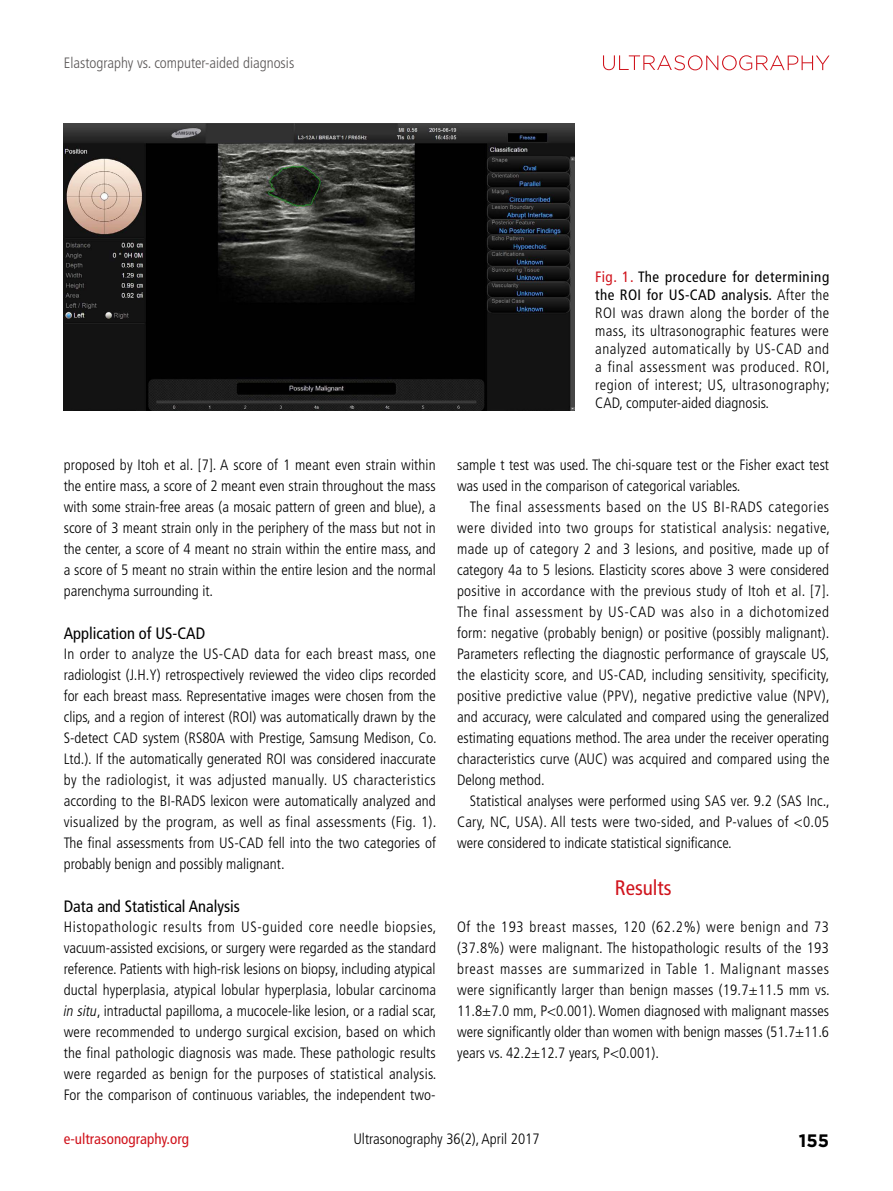
<style>
.page{position:relative;width:893px;height:1191px;background:#fff}
.page>*{position:absolute;margin:0;border:0;box-sizing:border-box;transform-origin:0 0}
.t1{font:condensed 21px "Frutiger LT Std";color:#d0131c}
.t2{font:700 18px "Gotham";color:#000}
.t3{font:condensed 16.5px "Frutiger LT Std";color:#000}
.t4{font:300 condensed 15px/21px "Frutiger LT Std";color:#000;text-align:justify}
.t5{font:300 condensed 15px "Frutiger LT Std";color:#5a5757}
.t6{font:condensed 15px "Frutiger LT Std";color:#d0131c}
.s1{font-style:italic}
.s2{font-weight:400;color:#d0131c}
.s3{font-weight:400}
</style>
<div class="page">
<svg style="left:603px;top:55px;width:226px;height:15px"></svg>
<img style="left:64px;top:123px;width:510px;height:287px">
<p class="t5" style="left:64px;top:54px;width:232px">Elastography vs. computer-aided diagnosis</p>
<p class="t4" style="left:64px;top:454px;width:374px">proposed by Itoh et al. [7]. A score of 1 meant even strain within the entire mass, a score of 2 meant even strain throughout the mass with some strain-free areas (a mosaic pattern of green and blue), a score of 3 meant strain only in the periphery of the mass but not in the center, a score of 4 meant no strain within the entire mass, and a score of 5 meant no strain within the entire lesion and the normal parenchyma surrounding it.</p>
<p class="t3" style="left:64px;top:623px;width:143px">Application of US-CAD</p>
<p class="t4" style="left:64px;top:643px;width:374px">In order to analyze the US-CAD data for each breast mass, one radiologist (J.H.Y) retrospectively reviewed the video clips recorded for each breast mass. Representative images were chosen from the clips, and a region of interest (ROI) was automatically drawn by the S-detect CAD system (RS80A with Prestige, Samsung Medison, Co.<br>Ltd.). If the automatically generated ROI was considered inaccurate by the radiologist, it was adjusted manually. US characteristics according to the BI-RADS lexicon were automatically analyzed and visualized by the program, as well as final assessments (Fig. 1).<br>The final assessments from US-CAD fell into the two categories of probably benign and possibly malignant.</p>
<p class="t3" style="left:64px;top:896px;width:178px">Data and Statistical Analysis</p>
<p class="t4" style="left:63px;top:916px;width:375px">Histopathologic results from US-guided core needle biopsies, vacuum-assisted excisions, or surgery were regarded as the standard reference. Patients with high-risk lesions on biopsy, including atypical ductal hyperplasia, atypical lobular hyperplasia, lobular carcinoma <span class="s1">in situ</span>, intraductal papilloma, a mucocele-like lesion, or a radial scar, were recommended to undergo surgical excision, based on which the final pathologic diagnosis was made. These pathologic results were regarded as benign for the purposes of statistical analysis.<br>For the comparison of continuous variables, the independent two-</p>
<p class="t4" style="left:595px;top:268px;width:236px;line-height:18px"><span class="s2">Fig. 1.</span> <span class="s3">The procedure for determining the ROI for US-CAD analysis.</span> After the ROI was drawn along the border of the mass, its ultrasonographic features were analyzed automatically by US-CAD and a final assessment was produced. ROI, region of interest; US, ultrasonography; CAD, computer-aided diagnosis.</p>
<p class="t4" style="left:457px;top:454px;width:374px">sample t test was used. The chi-square test or the Fisher exact test was used in the comparison of categorical variables.</p>
<p class="t4" style="left:457px;top:496px;width:374px;text-indent:13px">The final assessments based on the US BI-RADS categories were divided into two groups for statistical analysis: negative, made up of category 2 and 3 lesions, and positive, made up of category 4a to 5 lesions. Elasticity scores above 3 were considered positive in accordance with the previous study of Itoh et al. [7].<br>The final assessment by US-CAD was also in a dichotomized form: negative (probably benign) or positive (possibly malignant).<br>Parameters reflecting the diagnostic performance of grayscale US, the elasticity score, and US-CAD, including sensitivity, specificity, positive predictive value (PPV), negative predictive value (NPV), and accuracy, were calculated and compared using the generalized estimating equations method. The area under the receiver operating characteristics curve (AUC) was acquired and compared using the Delong method.</p>
<p class="t4" style="left:457px;top:790px;width:374px;text-indent:13px">Statistical analyses were performed using SAS ver. 9.2 (SAS Inc., Cary, NC, USA). All tests were two-sided, and P-values of &lt;0.05 were considered to indicate statistical significance.</p>
<h1 class="t1" style="left:615px;top:875px;width:58px">Results</h1>
<p class="t4" style="left:457px;top:916px;width:374px">Of the 193 breast masses, 120 (62.2%) were benign and 73 (37.8%) were malignant. The histopathologic results of the 193 breast masses are summarized in Table 1. Malignant masses were significantly larger than benign masses (19.7±11.5 mm vs.<br>11.8±7.0 mm, P&lt;0.001). Women diagnosed with malignant masses were significantly older than women with benign masses (51.7±11.6 years vs. 42.2±12.7 years, P&lt;0.001).</p>
<p class="t6" style="left:64px;top:1130px;width:127px">e-ultrasonography.org</p>
<p class="t4" style="left:353px;top:1128px;width:188px">Ultrasonography 36(2), April 2017</p>
<p class="t2" style="left:799px;top:1130px;width:32px">155</p>
</div>
